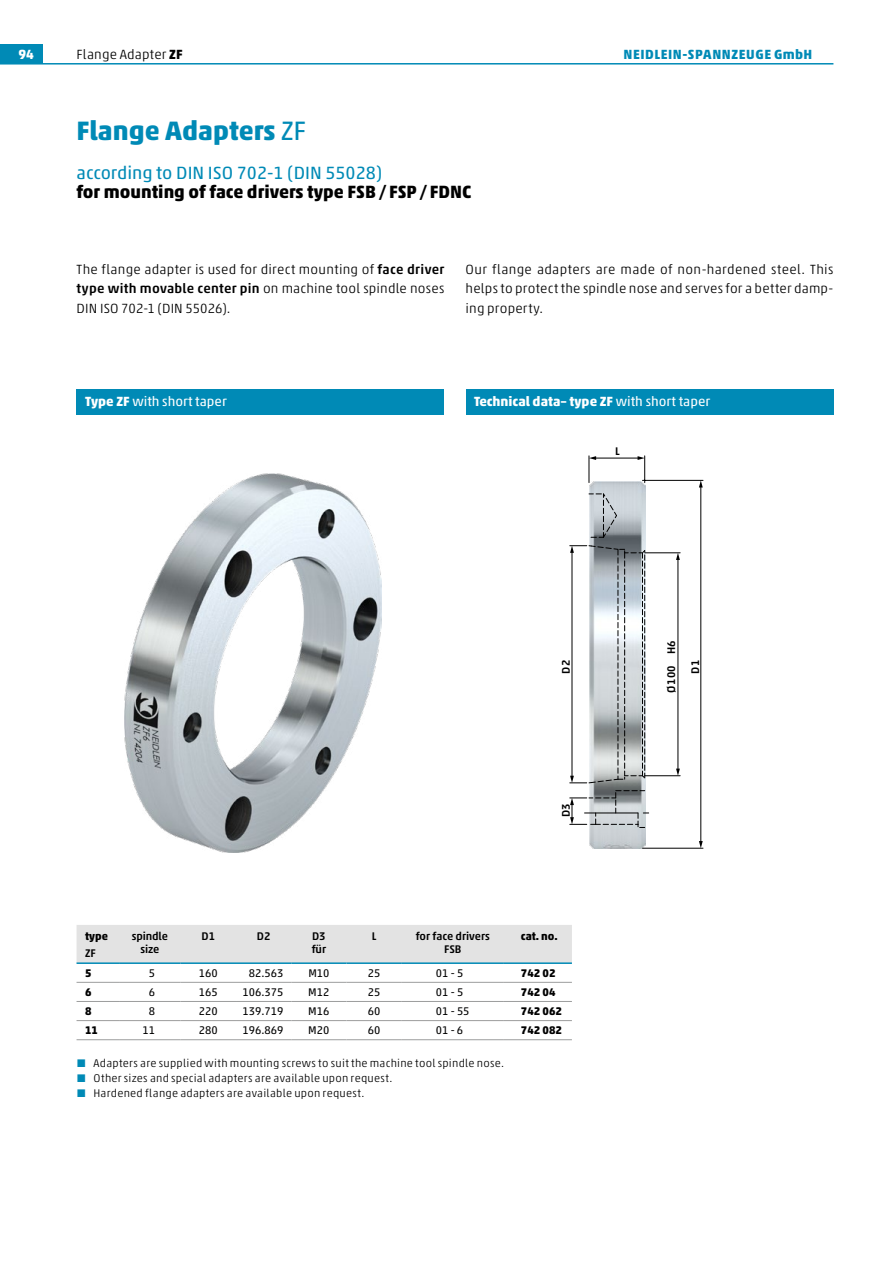
<style>
.page{position:relative;width:893px;height:1263px;background:#fff}
.page>*{position:absolute;margin:0;border:0;box-sizing:border-box;transform-origin:0 0}
.t1{font:700 27px "Akko Std";color:#008ab6}
.t2{font:700 18px "Akko Std";color:#000}
.t3{font:18px "Akko Std";color:#008ab6}
.t4{font:300 13.5px/19.2px "Akko Std";letter-spacing:.015em;color:#000;text-align:justify}
.t5{font:700 13.5px "Akko Std";color:#fff}
.t6{font:700 13.5px "Akko Std";letter-spacing:.04em;color:#008ab6}
.t7{font:13.5px "Akko Std";color:#fff}
.t8{font:300 11.25px "Akko Std";letter-spacing:.02em;color:#000}
.t9{font:11.25px "Akko Std";color:#000}
.t10{font:500 11.25px/13.5px "Akko Std";color:#000;text-align:center}
.t11{font:700 11.25px "Akko Std";color:#000}
.s1{font-weight:700}
.s2{font-weight:400}
.s3{font-weight:500}
.s4{font-family:"The Sans LP3 Lig";font-weight:400;color:#008ab6}
</style>
<div class="page">
<div style="left:0;top:45px;width:43px;height:19px;background:#008ab6"></div>
<hr style="left:0;top:63px;width:833px;height:2px;background:#008ab6">
<div style="left:77px;top:389px;width:367px;height:26px;background:#008ab6"></div>
<div style="left:466px;top:389px;width:367px;height:26px;background:#008ab6"></div>
<img style="left:125px;top:473px;width:256px;height:379px">
<img style="left:589px;top:481px;width:56px;height:367px">
<div style="left:77px;top:925px;width:495px;height:37px;background:#e3e3e3"></div>
<hr style="left:77px;top:962px;width:42px;height:2px;background:#008ab6">
<hr style="left:119px;top:962px;width:62px;height:2px;background:#008ab6">
<hr style="left:181px;top:962px;width:55px;height:2px;background:#008ab6">
<hr style="left:236px;top:962px;width:55px;height:2px;background:#008ab6">
<hr style="left:291px;top:962px;width:56px;height:2px;background:#008ab6">
<hr style="left:347px;top:962px;width:55px;height:2px;background:#008ab6">
<hr style="left:402px;top:962px;width:102px;height:2px;background:#008ab6">
<hr style="left:504px;top:962px;width:68px;height:2px;background:#008ab6">
<hr style="left:77px;top:982px;width:42px;height:1px;background:#9c9d9d">
<hr style="left:119px;top:982px;width:62px;height:1px;background:#9c9d9d">
<hr style="left:181px;top:982px;width:55px;height:1px;background:#9c9d9d">
<hr style="left:236px;top:982px;width:55px;height:1px;background:#9c9d9d">
<hr style="left:291px;top:982px;width:56px;height:1px;background:#9c9d9d">
<hr style="left:347px;top:982px;width:55px;height:1px;background:#9c9d9d">
<hr style="left:402px;top:982px;width:102px;height:1px;background:#9c9d9d">
<hr style="left:504px;top:982px;width:68px;height:1px;background:#9c9d9d">
<hr style="left:77px;top:1001px;width:42px;height:1px;background:#9c9d9d">
<hr style="left:119px;top:1001px;width:62px;height:1px;background:#9c9d9d">
<hr style="left:181px;top:1001px;width:55px;height:1px;background:#9c9d9d">
<hr style="left:236px;top:1001px;width:55px;height:1px;background:#9c9d9d">
<hr style="left:291px;top:1001px;width:56px;height:1px;background:#9c9d9d">
<hr style="left:347px;top:1001px;width:55px;height:1px;background:#9c9d9d">
<hr style="left:402px;top:1001px;width:102px;height:1px;background:#9c9d9d">
<hr style="left:504px;top:1001px;width:68px;height:1px;background:#9c9d9d">
<hr style="left:77px;top:1020px;width:42px;height:1px;background:#9c9d9d">
<hr style="left:119px;top:1020px;width:62px;height:1px;background:#9c9d9d">
<hr style="left:181px;top:1020px;width:55px;height:1px;background:#9c9d9d">
<hr style="left:236px;top:1020px;width:55px;height:1px;background:#9c9d9d">
<hr style="left:291px;top:1020px;width:56px;height:1px;background:#9c9d9d">
<hr style="left:347px;top:1020px;width:55px;height:1px;background:#9c9d9d">
<hr style="left:402px;top:1020px;width:102px;height:1px;background:#9c9d9d">
<hr style="left:504px;top:1020px;width:68px;height:1px;background:#9c9d9d">
<hr style="left:77px;top:1039px;width:42px;height:1px;background:#9c9d9d">
<hr style="left:119px;top:1039px;width:62px;height:1px;background:#9c9d9d">
<hr style="left:181px;top:1039px;width:55px;height:1px;background:#9c9d9d">
<hr style="left:236px;top:1039px;width:55px;height:1px;background:#9c9d9d">
<hr style="left:291px;top:1039px;width:56px;height:1px;background:#9c9d9d">
<hr style="left:347px;top:1039px;width:55px;height:1px;background:#9c9d9d">
<hr style="left:402px;top:1039px;width:102px;height:1px;background:#9c9d9d">
<hr style="left:504px;top:1039px;width:68px;height:1px;background:#9c9d9d">
<hr style="left:645px;top:552px;width:35px;height:1px;background:#000">
<hr style="left:645px;top:775px;width:35px;height:1px;background:#000">
<hr style="left:642px;top:480px;width:61px;height:1px;background:#000">
<hr style="left:642px;top:848px;width:61px;height:1px;background:#000">
<svg style="left:589px;top:493px;width:28px;height:45px"></svg>
<svg style="left:570px;top:545px;width:75px;height:239px"></svg>
<hr style="left:595px;top:458px;width:44px;height:1px;background:#000">
<svg style="left:589px;top:456px;width:7px;height:27px"></svg>
<svg style="left:638px;top:456px;width:7px;height:27px"></svg>
<hr style="left:678px;top:559px;width:1px;height:211px;background:#000">
<svg style="left:676px;top:553px;width:4px;height:7px"></svg>
<svg style="left:676px;top:769px;width:4px;height:7px"></svg>
<hr style="left:701px;top:486px;width:1px;height:356px;background:#000">
<svg style="left:699px;top:480px;width:4px;height:7px"></svg>
<svg style="left:699px;top:841px;width:4px;height:7px"></svg>
<svg style="left:570px;top:790px;width:79px;height:38px"></svg>
<p class="t5" style="left:18px;top:46px;width:17px">94</p>
<p class="t6" style="left:623px;top:46px;width:190px">NEIDLEIN-SPANNZEUGE GmbH</p>
<p class="t4" style="left:77px;top:44px;width:108px">Flange Adapter <span class="s1">ZF</span></p>
<h1 class="t1" style="left:77px;top:114px;width:231px">Flange Adapters <span class="s2">ZF</span></h1>
<h2 class="t3" style="left:77px;top:161px;width:307px">according to DIN ISO 702-1 (DIN 55028)</h2>
<h2 class="t2" style="left:77px;top:180px;width:397px">for mounting of face drivers type FSB/ FSP/ FDNC</h2>
<p class="t4" style="left:77px;top:260px;width:369px">The flange adapter is used for direct mounting of <span class="s3">face driver type with movable center pin</span> on machine tool spindle noses DIN ISO 702-1 (DIN 55026).</p>
<p class="t4" style="left:466px;top:260px;width:369px">Our flange adapters are made of non-hardened steel. This helps to protect the spindle nose and serves for a better damp&shy;ing property.</p>
<p class="t7" style="left:85px;top:394px;width:143px"><span class="s1">Type ZF</span> with short taper</p>
<p class="t5" style="left:474px;top:393px;width:238px">Technical data– type ZF <span class="s2">with short taper</span></p>
<p class="t10" style="left:615px;top:445px;width:6px">L</p>
<p class="t10" style="left:664px;top:693px;width:54px;rotate:-90deg">Ø100 H6</p>
<p class="t10" style="left:559px;top:674px;width:15px;rotate:-90deg">D2</p>
<p class="t10" style="left:688px;top:674px;width:15px;rotate:-90deg">D1</p>
<p class="t10" style="left:559px;top:817px;width:15px;rotate:-90deg">D3</p>
<p class="t11" style="left:85px;top:929px;width:24px">type</p>
<p class="t10" style="left:132px;top:929px;width:38px">spindle size</p>
<p class="t10" style="left:202px;top:929px;width:15px">D1</p>
<p class="t10" style="left:257px;top:929px;width:15px">D2</p>
<p class="t10" style="left:312px;top:929px;width:16px;text-align:left">D3 für</p>
<p class="t10" style="left:372px;top:929px;width:6px">L</p>
<p class="t10" style="left:416px;top:929px;width:75px">for face drivers<br>FSB</p>
<p class="t11" style="left:521px;top:929px;width:38px">cat. no.</p>
<p class="t10" style="left:85px;top:947px;width:12px">ZF</p>
<p class="t11" style="left:85px;top:966px;width:8px">5</p>
<p class="t9" style="left:149px;top:966px;width:8px">5</p>
<p class="t9" style="left:199px;top:966px;width:20px">160</p>
<p class="t9" style="left:249px;top:966px;width:36px">82.563</p>
<p class="t9" style="left:308px;top:966px;width:23px">M10</p>
<p class="t9" style="left:368px;top:966px;width:14px">25</p>
<p class="t9" style="left:436px;top:966px;width:29px">01 - 5</p>
<p class="t11" style="left:521px;top:966px;width:36px">742 02</p>
<p class="t11" style="left:85px;top:985px;width:8px">6</p>
<p class="t9" style="left:149px;top:985px;width:8px">6</p>
<p class="t9" style="left:199px;top:985px;width:20px">165</p>
<p class="t9" style="left:243px;top:985px;width:42px">106.375</p>
<p class="t9" style="left:308px;top:985px;width:23px">M12</p>
<p class="t9" style="left:368px;top:985px;width:14px">25</p>
<p class="t9" style="left:436px;top:985px;width:29px">01 - 5</p>
<p class="t11" style="left:521px;top:985px;width:36px">742 04</p>
<p class="t11" style="left:85px;top:1004px;width:8px">8</p>
<p class="t9" style="left:149px;top:1004px;width:8px">8</p>
<p class="t9" style="left:199px;top:1004px;width:20px">220</p>
<p class="t9" style="left:243px;top:1004px;width:42px">139.719</p>
<p class="t9" style="left:308px;top:1004px;width:23px">M16</p>
<p class="t9" style="left:368px;top:1004px;width:14px">60</p>
<p class="t9" style="left:436px;top:1004px;width:35px">01 - 55</p>
<p class="t11" style="left:521px;top:1004px;width:43px">742 062</p>
<p class="t11" style="left:85px;top:1023px;width:14px">11</p>
<p class="t9" style="left:143px;top:1024px;width:14px">11</p>
<p class="t9" style="left:199px;top:1024px;width:20px">280</p>
<p class="t9" style="left:243px;top:1024px;width:42px">196.869</p>
<p class="t9" style="left:308px;top:1024px;width:23px">M20</p>
<p class="t9" style="left:368px;top:1024px;width:14px">60</p>
<p class="t9" style="left:436px;top:1024px;width:29px">01 - 6</p>
<p class="t11" style="left:521px;top:1023px;width:43px">742 082</p>
<p class="t8" style="left:77px;top:1057px;width:429px"><span class="s4">■</span> Adapters are supplied with mounting screws to suit the machine tool spindle nose.</p>
<p class="t8" style="left:77px;top:1072px;width:317px"><span class="s4">■</span> Other sizes and special adapters are available upon request.</p>
<p class="t8" style="left:77px;top:1087px;width:289px"><span class="s4">■</span> Hardened flange adapters are available upon request.</p>
</div>
